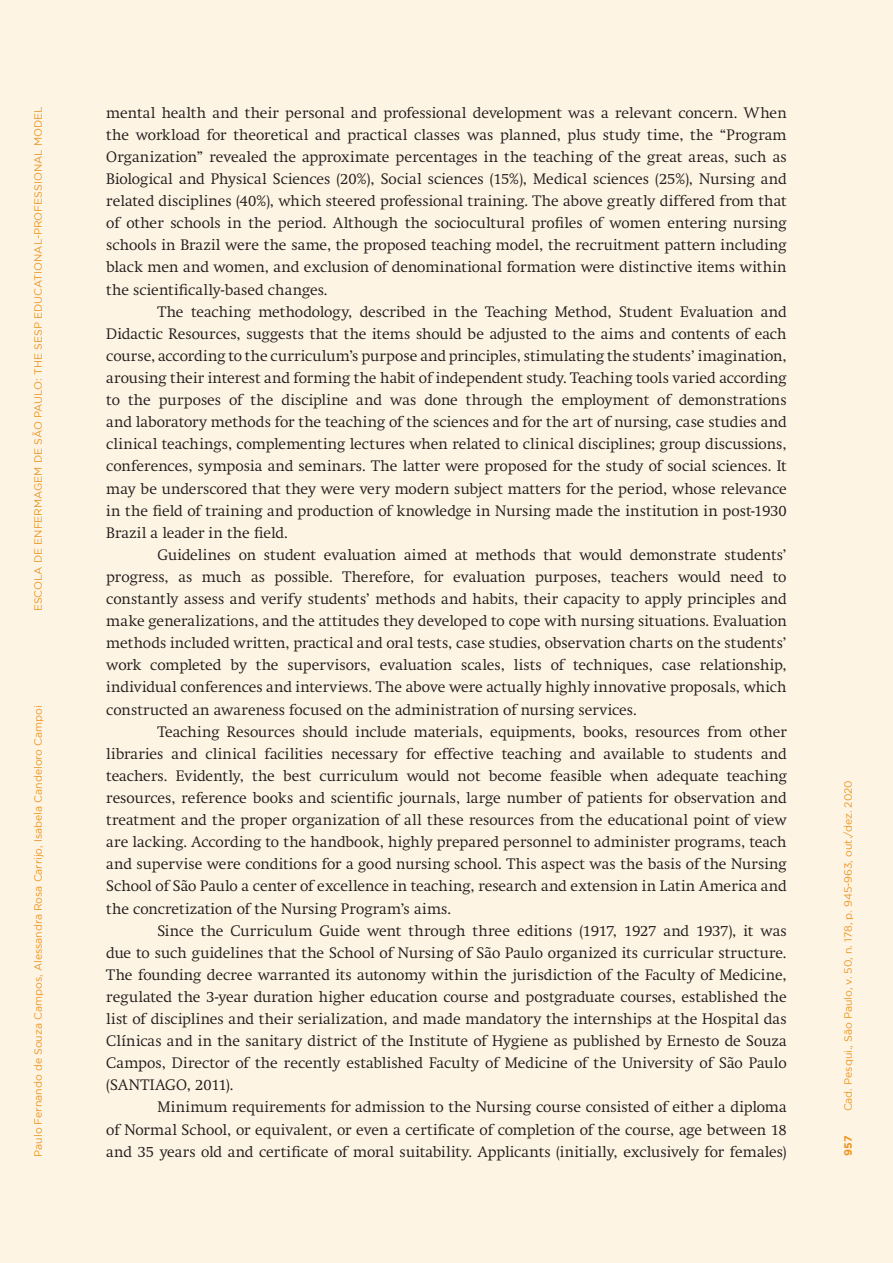
<style>
.page{position:relative;width:893px;height:1263px;background:#fef4e4}
.page>*{position:absolute;margin:0;border:0;box-sizing:border-box;transform-origin:0 0}
.Texto_INGLES{font:300 15px/22px "Swift";letter-spacing:.005em;color:#231f20;text-align:justify}
.t1{font:10.5px "Gotham";color:#ec9c26}
.t2{font:700 10.5px "Gotham";color:#ec9c26}
</style>
<div class="page">
<p class="t1" style="left:32px;top:611px;width:506px;rotate:-90deg">ESCOLA DE ENFERMAGEM DE SÃO PAULO: THE SESP EDUCATIONAL-PROFESSIONAL MODEL</p>
<p class="Texto_INGLES" style="left:106px;top:102px;width:682px">mental health and their personal and professional development was a relevant concern. When the workload for theoretical and practical classes was planned, plus study time, the “Program Organization” revealed the approximate percentages in the teaching of the great areas, such as Biological and Physical Sciences (20%), Social sciences (15%), Medical sciences (25%), Nursing and related disciplines (40%), which steered professional training. The above greatly differed from that of other schools in the period. Although the sociocultural profiles of women entering nursing schools in Brazil were the same, the proposed teaching model, the recruitment pattern including black men and women, and exclusion of denominational formation were distinctive items within the scientifically-based changes.</p>
<p class="Texto_INGLES" style="left:106px;top:301px;width:682px;text-indent:51px">The teaching methodology, described in the Teaching Method, Student Evaluation and Didactic Resources, suggests that the items should be adjusted to the aims and contents of each course, according to the curriculum’s purpose and principles, stimulating the students’ imagination, arousing their interest and forming the habit of independent study. Teaching tools varied according to the purposes of the discipline and was done through the employment of demonstrations and laboratory methods for the teaching of the sciences and for the art of nursing, case studies and clinical teachings, complementing lectures when related to clinical disciplines; group discussions, conferences, symposia and seminars. The latter were proposed for the study of social sciences. It may be underscored that they were very modern subject matters for the period, whose relevance in the field of training and production of knowledge in Nursing made the institution in post-1930<br>Brazil a leader in the field.</p>
<p class="Texto_INGLES" style="left:106px;top:544px;width:682px;text-indent:51px">Guidelines on student evaluation aimed at methods that would demonstrate students’ progress, as much as possible. Therefore, for evaluation purposes, teachers would need to constantly assess and verify students’ methods and habits, their capacity to apply principles and make generalizations, and the attitudes they developed to cope with nursing situations. Evaluation methods included written, practical and oral tests, case studies, observation charts on the students’ work completed by the supervisors, evaluation scales, lists of techniques, case relationship, individual conferences and interviews. The above were actually highly innovative proposals, which constructed an awareness focused on the administration of nursing services.</p>
<p class="Texto_INGLES" style="left:106px;top:720px;width:682px;text-indent:51px">Teaching Resources should include materials, equipments, books, resources from other libraries and clinical facilities necessary for effective teaching and available to students and teachers. Evidently, the best curriculum would not become feasible when adequate teaching resources, reference books and scientific journals, large number of patients for observation and treatment and the proper organization of all these resources from the educational point of view are lacking. According to the handbook, highly prepared personnel to administer programs, teach and supervise were conditions for a good nursing school. This aspect was the basis of the Nursing School of São Paulo a center of excellence in teaching, research and extension in Latin America and the concretization of the Nursing Program’s aims.</p>
<p class="Texto_INGLES" style="left:106px;top:919px;width:682px;text-indent:51px">Since the Curriculum Guide went through three editions (1917, 1927 and 1937), it was due to such guidelines that the School of Nursing of São Paulo organized its curricular structure.<br>The founding decree warranted its autonomy within the jurisdiction of the Faculty of Medicine, regulated the 3-year duration higher education course and postgraduate courses, established the list of disciplines and their serialization, and made mandatory the internships at the Hospital das Clínicas and in the sanitary district of the Institute of Hygiene as published by Ernesto de Souza Campos, Director of the recently established Faculty of Medicine of the University of São Paulo (SANTIAGO, 2011).</p>
<p class="Texto_INGLES" style="left:106px;top:1096px;width:682px;text-indent:51px">Minimum requirements for admission to the Nursing course consisted of either a diploma of Normal School, or equivalent, or even a certificate of completion of the course, age between 18 and 35 years old and certificate of moral suitability. Applicants (initially, exclusively for females)</p>
<p class="t1" style="left:32px;top:1157px;width:453px;rotate:-90deg">Paulo Fernando de Souza Campos, Alessandra Rosa Carrijo, Isabela Candeloro Campoi</p>
<p class="t1" style="left:842px;top:1111px;width:333px;rotate:-90deg">Cad. Pesqui., São Paulo, v. 50, n. 178, p. 945-963, out./dez. 2020</p>
<p class="t2" style="left:842px;top:1155px;width:22px;rotate:-90deg">957</p>
</div>
